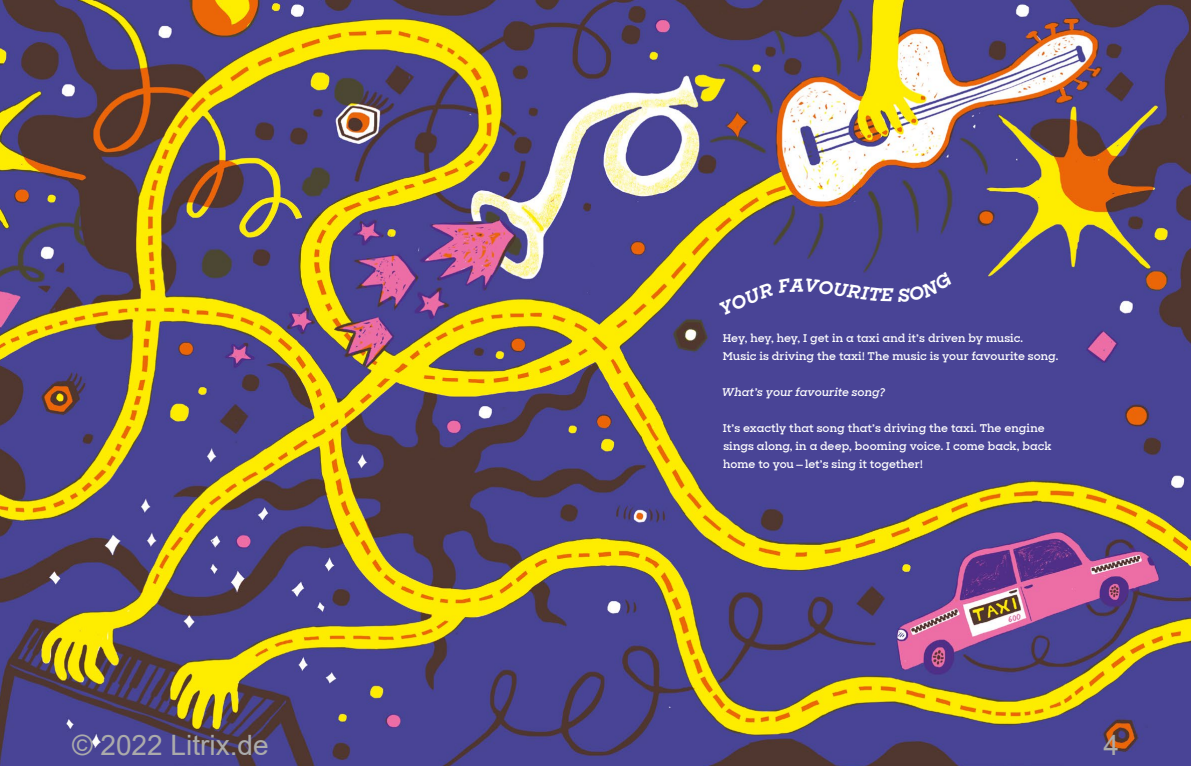
<style>
.page{position:relative;width:1191px;height:766px;background:#fff}
.page>*{position:absolute;margin:0;border:0;box-sizing:border-box;transform-origin:0 0}
.t1{font:28px "Arial";color:#ababab}
.t2{font:600 10.8px/18px "Sharp Slab";letter-spacing:.005em;color:#fff}
.t3{font:italic 600 10.8px "Sharp Slab";letter-spacing:-.005em;color:#fff}
</style>
<div class="page">
<img style="left:0;top:0;width:1191px;height:765px">
<div style="left:719px;top:272px;width:233px;height:43px;background:#494496"></div>
<p class="t2" style="left:723px;top:328px;width:337px">Hey, hey, hey, I get in a taxi and it’s driven by music.<br>Music is driving the taxi! The music is your favourite song.</p>
<p class="t3" style="left:722px;top:384px;width:165px">What’s your favourite song?</p>
<p class="t2" style="left:723px;top:418px;width:330px">It’s exactly that song that’s driving the taxi. The engine sings along, in a deep, booming voice. I come back, back home to you — let’s sing it together!</p>
<h1 class="t1" style="left:72px;top:725px;width:198px">© 2022 Litrix.de</h1>
<h1 class="t1" style="left:1103px;top:725px;width:17px">4</h1>
</div>
